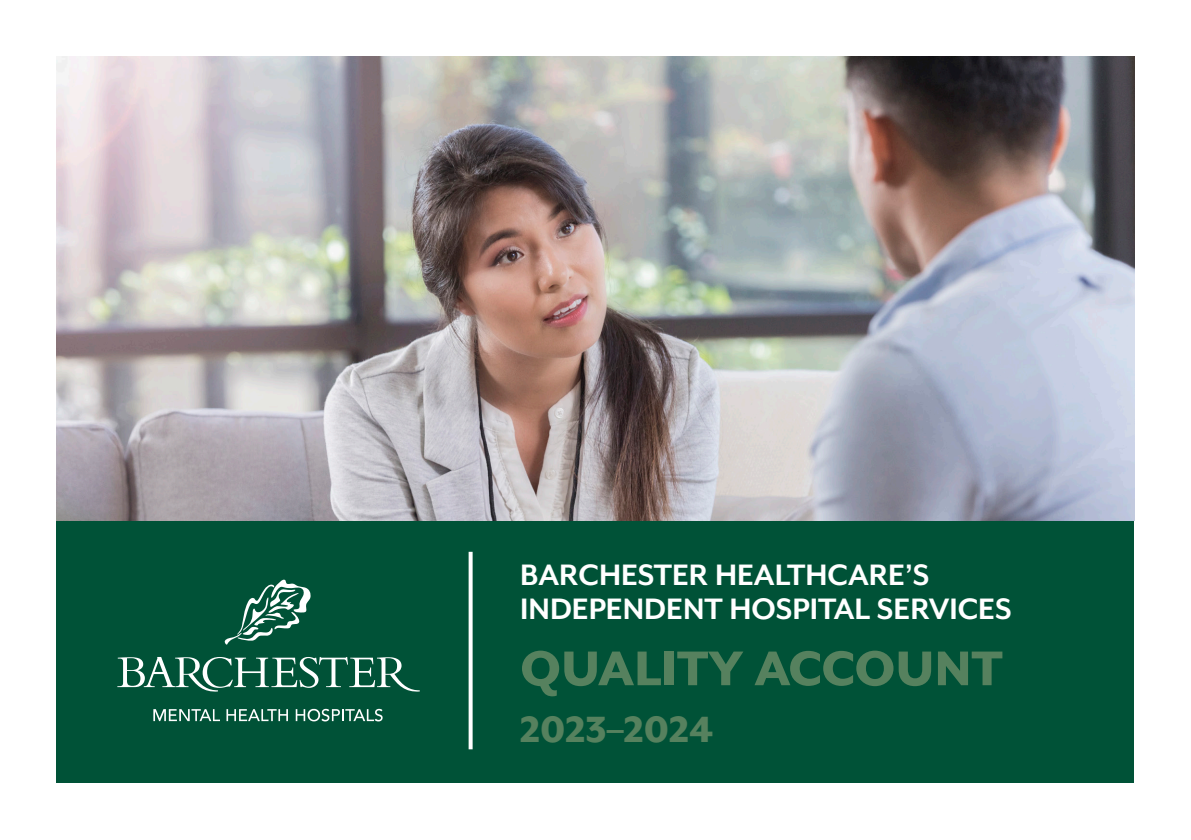
<style>
.page{position:relative;width:1191px;height:840px;background:#fff}
.page>*{position:absolute;margin:0;border:0;box-sizing:border-box;transform-origin:0 0}
.t1{font:800 56px "Mr Eaves XL Mod OT";color:#56815e}
.t2{font:800 42px "Mr Eaves XL Mod OT";color:#56815e}
.t3{font:700 34px "Mr Eaves XL Mod OT";color:#fff}
</style>
<div class="page">
<div style="left:57px;top:520px;width:1077px;height:262px;background:#005237"></div>
<img style="left:57px;top:57px;width:1077px;height:463px">
<svg style="left:468px;top:551px;width:4px;height:197px"></svg>
<svg style="left:225px;top:579px;width:86px;height:65px"></svg>
<svg style="left:117px;top:657px;width:303px;height:35px"></svg>
<svg style="left:153px;top:709px;width:67px;height:11px"></svg>
<svg style="left:226px;top:709px;width:62px;height:11px"></svg>
<svg style="left:296px;top:708px;width:87px;height:13px"></svg>
<p class="t3" style="left:520px;top:557px;width:411px">BARCHESTER HEALTHCARE’S</p>
<p class="t3" style="left:520px;top:591px;width:493px">INDEPENDENT HOSPITAL SERVICES</p>
<p class="t1" style="left:520px;top:640px;width:484px">QUALITY ACCOUNT</p>
<p class="t2" style="left:520px;top:707px;width:195px">2023–2024</p>
</div>
